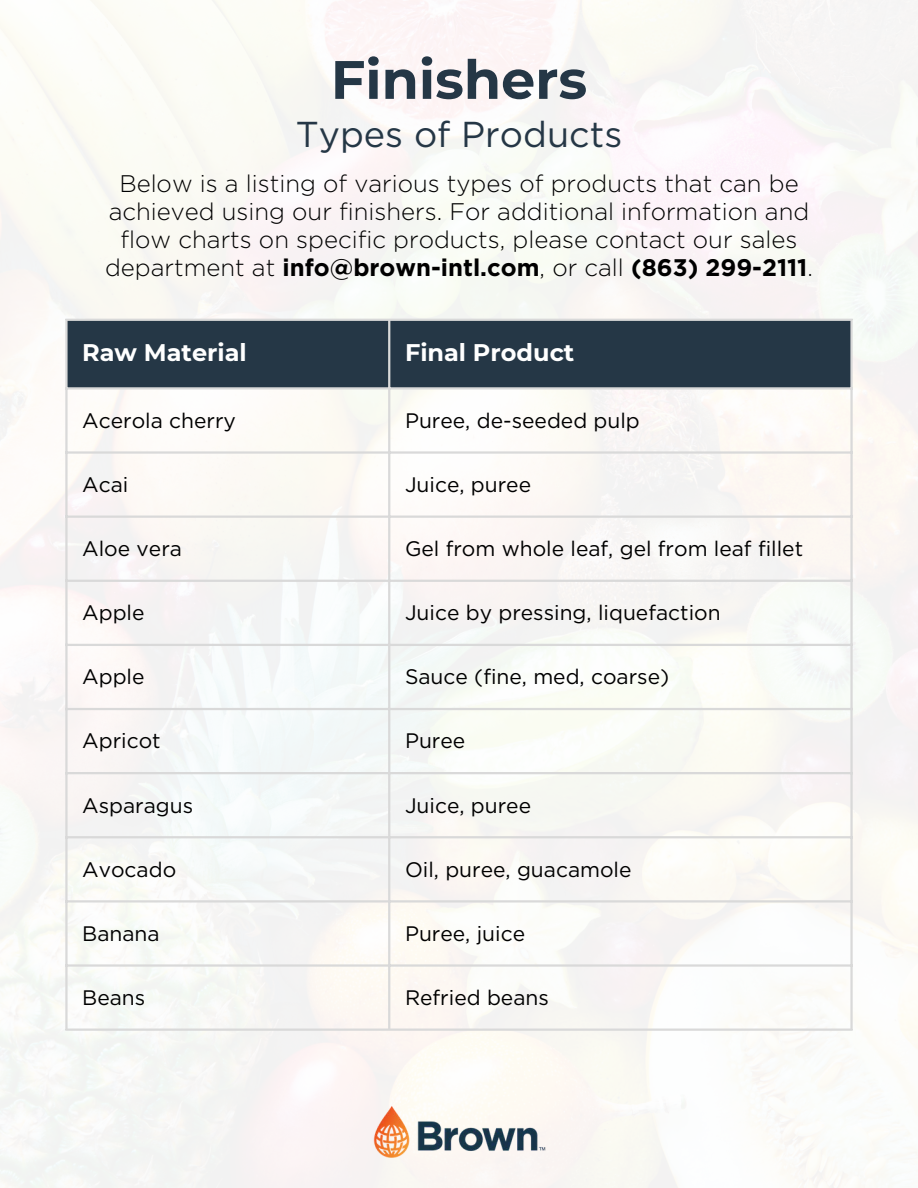
<style>
.page{position:relative;width:918px;height:1188px;background:#faf8f4}
.page>*{position:absolute;margin:0;border:0;box-sizing:border-box;transform-origin:0 0}
.t1{font:700 54px "Montserrat";color:#253746}
.t2{font:36px "Gotham";color:#253746}
.t3{font:300 24px/28.2px "Gotham";color:#000;text-align:center}
.t4{font:700 24px "Montserrat";color:#fff}
.t5{font:21px "Gotham";color:#000}
.s1{font-weight:700}
</style>
<div class="page">
<img style="left:373px;top:1106px;width:173px;height:52px">
<div style="left:68px;top:321px;width:782px;height:66px;background:#253746"></div>
<hr style="left:65px;top:321px;width:3px;height:708px;background:#d9d9d9">
<hr style="left:388px;top:321px;width:2px;height:708px;background:#d9d9d9">
<hr style="left:850px;top:321px;width:3px;height:708px;background:#d9d9d9">
<hr style="left:65px;top:319px;width:788px;height:2px;background:#d9d9d9">
<hr style="left:65px;top:387px;width:788px;height:3px;background:#d9d9d9">
<hr style="left:65px;top:451px;width:788px;height:3px;background:#d9d9d9">
<hr style="left:65px;top:516px;width:788px;height:2px;background:#d9d9d9">
<hr style="left:65px;top:580px;width:788px;height:2px;background:#d9d9d9">
<hr style="left:65px;top:644px;width:788px;height:2px;background:#d9d9d9">
<hr style="left:65px;top:708px;width:788px;height:2px;background:#d9d9d9">
<hr style="left:65px;top:772px;width:788px;height:2px;background:#d9d9d9">
<hr style="left:65px;top:836px;width:788px;height:2px;background:#d9d9d9">
<hr style="left:65px;top:900px;width:788px;height:3px;background:#d9d9d9">
<hr style="left:65px;top:964px;width:788px;height:3px;background:#d9d9d9">
<hr style="left:65px;top:1029px;width:788px;height:2px;background:#d9d9d9">
<p class="t1" style="left:331px;top:47px;width:258px">Finishers</p>
<p class="t2" style="left:296px;top:113px;width:328px">Types of Products</p>
<p class="t3" style="left:105px;top:169px;width:709px">Below is a listing of various types of products that can be achieved using our finishers. For additional information and flow charts on specific products, please contact our sales department at <span class="s1">info@brown-intl.com</span>, or call <span class="s1">(863) 299-2111</span>.</p>
<h2 class="t4" style="left:82px;top:338px;width:166px">Raw Material</h2>
<p class="t4" style="left:405px;top:338px;width:171px">Final Product</p>
<p class="t5" style="left:82px;top:408px;width:155px">Acerola cherry</p>
<p class="t5" style="left:405px;top:408px;width:236px">Puree, de-seeded pulp</p>
<p class="t5" style="left:82px;top:472px;width:48px">Acai</p>
<p class="t5" style="left:405px;top:472px;width:128px">Juice, puree</p>
<p class="t5" style="left:82px;top:536px;width:101px">Aloe vera</p>
<p class="t5" style="left:405px;top:536px;width:400px">Gel from whole leaf, gel from leaf fillet</p>
<p class="t5" style="left:82px;top:600px;width:64px">Apple</p>
<p class="t5" style="left:405px;top:600px;width:317px">Juice by pressing, liquefaction</p>
<p class="t5" style="left:82px;top:664px;width:64px">Apple</p>
<p class="t5" style="left:405px;top:664px;width:266px">Sauce (fine, med, coarse)</p>
<p class="t5" style="left:82px;top:728px;width:80px">Apricot</p>
<p class="t5" style="left:405px;top:728px;width:62px">Puree</p>
<p class="t5" style="left:82px;top:792px;width:113px">Asparagus</p>
<p class="t5" style="left:405px;top:792px;width:128px">Juice, puree</p>
<p class="t5" style="left:82px;top:856px;width:96px">Avocado</p>
<p class="t5" style="left:405px;top:856px;width:228px">Oil, puree, guacamole</p>
<p class="t5" style="left:82px;top:921px;width:79px">Banana</p>
<p class="t5" style="left:405px;top:921px;width:122px">Puree, juice</p>
<p class="t5" style="left:82px;top:985px;width:65px">Beans</p>
<p class="t5" style="left:405px;top:985px;width:145px">Refried beans</p>
</div>
